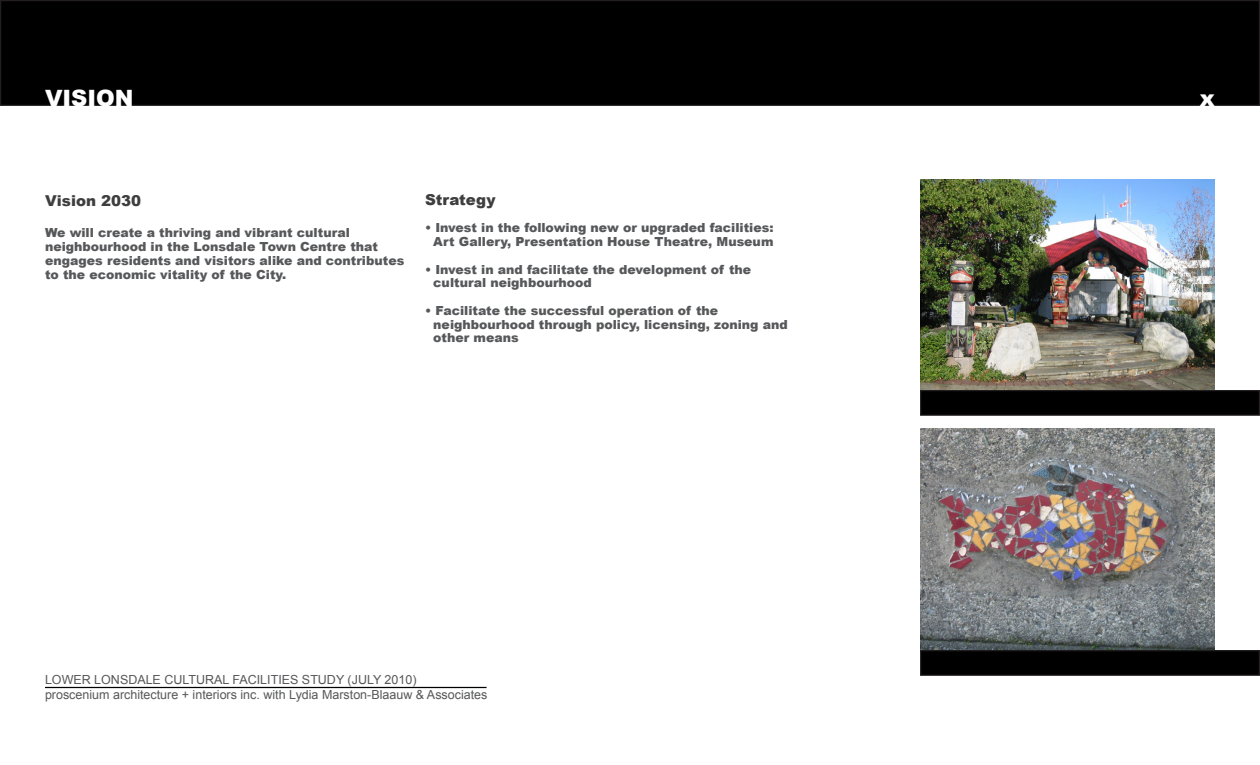
<style>
.page{position:relative;width:1260px;height:765px;background:#fff}
.page>*{position:absolute;margin:0;border:0;box-sizing:border-box;transform-origin:0 0}
.t1{font:900 22.5px "Arial";color:#fff}
.Paragraph_Title{font:900 15px "Arial";color:#3e3e3f}
.Body{font:900 12.5px/13.8px "Arial";color:#57585a}
.t2{font:12.5px/15px "Arial";color:#57585a}
</style>
<div class="page">
<div style="left:1px;top:1px;width:1258px;height:104px;background:#000"></div>
<div style="left:0;top:0;width:1260px;height:106px;border:1px solid #231f20"></div>
<hr style="left:45px;top:687px;width:442px;height:1px;background:#000">
<img style="left:921px;top:180px;width:294px;height:210px">
<img style="left:920px;top:429px;width:295px;height:221px">
<div style="left:921px;top:391px;width:338px;height:24px;background:#000"></div>
<div style="left:920px;top:390px;width:340px;height:26px;border:1px solid #231f20"></div>
<div style="left:921px;top:651px;width:338px;height:24px;background:#000"></div>
<div style="left:920px;top:650px;width:340px;height:26px;border:1px solid #231f20"></div>
<p class="t1" style="left:45px;top:82px;width:90px">VISION</p>
<p class="Paragraph_Title" style="left:45px;top:189px;width:98px">Vision 2030</p>
<p class="Body" style="left:45px;top:226px;width:361px">We will create a thriving and vibrant cultural neighbourhood in the Lonsdale Town Centre that engages residents and visitors alike and contributes to the economic vitality of the City.</p>
<p class="Paragraph_Title" style="left:425px;top:189px;width:72px">Strategy</p>
<p class="Body" style="left:425px;top:221px;width:350px">• Invest in the following new or upgraded facilities:</p>
<p class="Body" style="left:433px;top:234px;width:342px">Art Gallery, Presentation House Theatre, Museum</p>
<p class="Body" style="left:425px;top:262px;width:328px">• Invest in and facilitate the development of the</p>
<p class="Body" style="left:433px;top:276px;width:160px">cultural neighbourhood</p>
<p class="Body" style="left:425px;top:303px;width:295px">• Facilitate the successful operation of the</p>
<p class="Body" style="left:433px;top:317px;width:356px">neighbourhood through policy, licensing, zoning and</p>
<p class="Body" style="left:433px;top:331px;width:87px">other means</p>
<p class="t2" style="left:45px;top:672px;width:444px">LOWER LONSDALE CULTURAL FACILITIES STUDY (JULY 2010)<br>proscenium architecture + interiors inc. with Lydia Marston-Blaauw &amp; Associates</p>
<h1 class="t1" style="left:1200px;top:82px;width:17px">x</h1>
</div>
